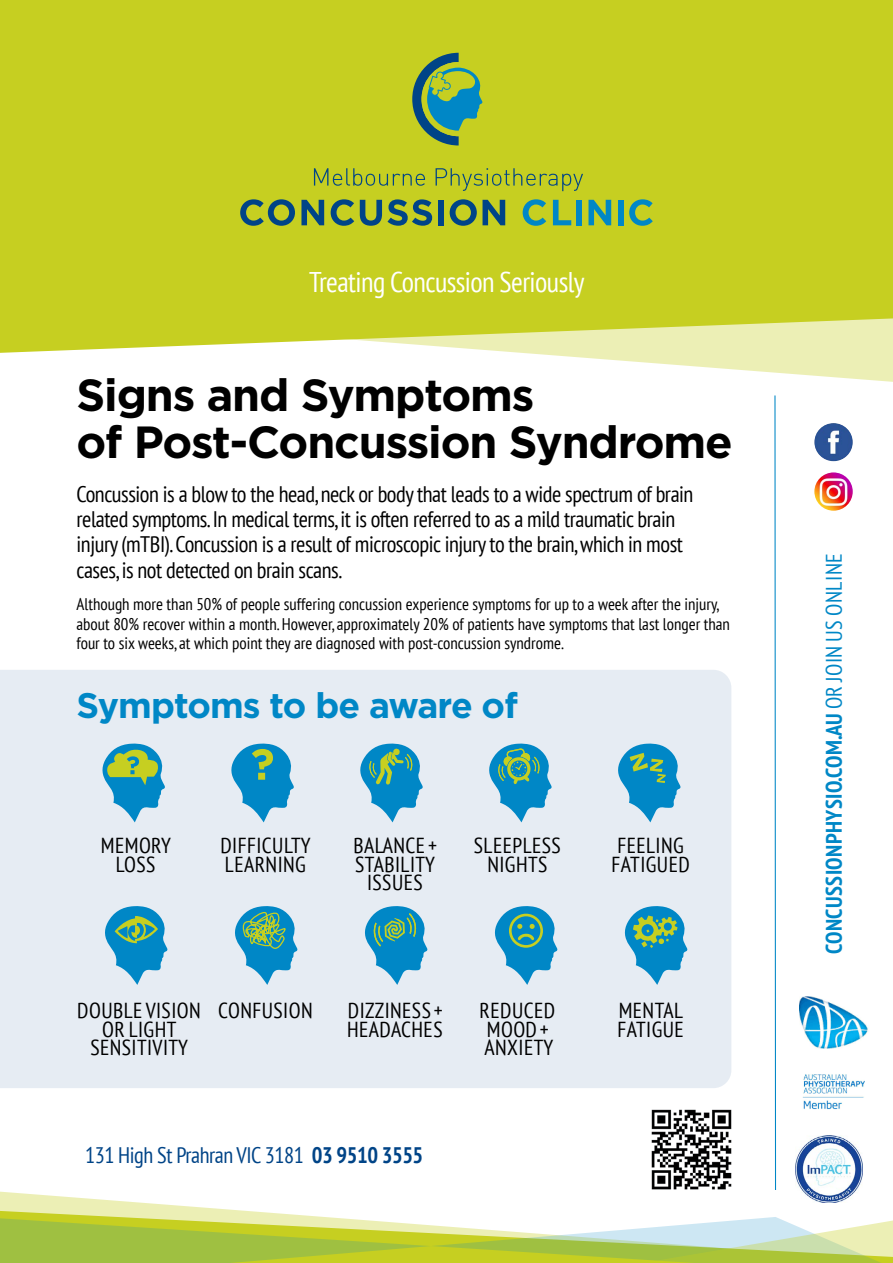
<style>
.page{position:relative;width:893px;height:1263px;background:#fff}
.page>*{position:absolute;margin:0;border:0;box-sizing:border-box;transform-origin:0 0}
.t1{font:700 45px/46.5px "Gotham";letter-spacing:-.025em;color:#000}
.t2{font:700 35.55px "Gotham";letter-spacing:-.025em;color:#0087c6}
.t3{font:condensed 28.5px "PT Sans";letter-spacing:-.02em;color:#fff}
.t4{font:condensed 22.5px/25.2px "PT Sans";letter-spacing:-.02em;color:#000}
.t5{font:700 condensed 22.5px "PT Sans";letter-spacing:.02em;color:#0087c6}
.t6{font:condensed 22.5px "PT Sans";letter-spacing:-.02em;color:#004487}
.t7{font:condensed 21.6px/18.6px "PT Sans";letter-spacing:.02em;color:#000}
.t8{font:condensed 16.8px/19.6px "PT Sans";color:#000}
.s1{font-weight:700}
.s2{font-weight:400}
</style>
<div class="page">
<div style="left:0;top:0;width:893px;height:289px;background:#c6cf21"></div>
<svg style="left:0;top:289px;width:893px;height:93px"></svg>
<div style="left:0;top:670px;width:731px;height:418px;background:#e6ecf3"></div>
<img style="left:814px;top:423px;width:39px;height:38px;border-radius:19px">
<img style="left:814px;top:472px;width:39px;height:39px;border-radius:19px">
<svg style="left:230px;top:743px;width:64px;height:79px;background:#5aadcc"></svg>
<svg style="left:616px;top:743px;width:65px;height:79px;background:#5dafcc"></svg>
<svg style="left:488px;top:743px;width:64px;height:79px;background:#62b0c6"></svg>
<svg style="left:359px;top:743px;width:64px;height:79px;background:#60b0c7"></svg>
<svg style="left:233px;top:905px;width:65px;height:80px;background:#6bb4c2"></svg>
<svg style="left:363px;top:905px;width:65px;height:80px;background:#60b0cb"></svg>
<svg style="left:493px;top:905px;width:65px;height:80px;background:#61b0cb"></svg>
<svg style="left:103px;top:905px;width:65px;height:80px;background:#64b1c8"></svg>
<svg style="left:101px;top:743px;width:64px;height:79px;background:#76b8b4"></svg>
<svg style="left:623px;top:905px;width:65px;height:80px;background:#6bb4c2"></svg>
<svg style="left:774px;top:395px;width:3px;height:795px"></svg>
<img style="left:802px;top:1074px;width:62px;height:36px">
<img style="left:795px;top:1135px;width:67px;height:55px">
<img style="left:799px;top:996px;width:69px;height:53px">
<svg style="left:0;top:1190px;width:857px;height:27px"></svg>
<svg style="left:0;top:1217px;width:893px;height:46px;background:#c2d574"></svg>
<svg style="left:240px;top:199px;width:55px;height:27px"></svg>
<svg style="left:301px;top:200px;width:23px;height:25px"></svg>
<svg style="left:331px;top:199px;width:23px;height:27px"></svg>
<svg style="left:360px;top:199px;width:72px;height:27px;background:#698d50"></svg>
<div style="left:438px;top:200px;width:6px;height:25px;background:#004487"></div>
<svg style="left:450px;top:199px;width:27px;height:27px"></svg>
<svg style="left:483px;top:200px;width:22px;height:25px"></svg>
<svg style="left:523px;top:199px;width:23px;height:27px"></svg>
<svg style="left:553px;top:200px;width:18px;height:25px"></svg>
<div style="left:576px;top:200px;width:5px;height:25px;background:#0087c6"></div>
<svg style="left:588px;top:200px;width:23px;height:25px"></svg>
<div style="left:618px;top:200px;width:6px;height:25px;background:#0087c6"></div>
<svg style="left:629px;top:199px;width:24px;height:27px"></svg>
<svg style="left:314px;top:168px;width:111px;height:18px;background:#a2b533"></svg>
<svg style="left:436px;top:168px;width:147px;height:23px;background:#aabb2f"></svg>
<svg style="left:412px;top:53px;width:71px;height:92px;background:#6ca160"></svg>
<img style="left:651px;top:1109px;width:80px;height:81px">
<h3 class="t3" style="left:309px;top:264px;width:277px">Treating Concussion Seriously</h3>
<h1 class="t1" style="left:77px;top:371px;width:658px">Signs and Symptoms<br>of Post-Concussion Syndrome</h1>
<p class="t4" style="left:77px;top:481px;width:618px">Concussion is a blow to the head, neck or body that leads to a wide spectrum of brain related symptoms. In medical terms, it is often referred to as a mild traumatic brain injury (mTBI). Concussion is a result of microscopic injury to the brain, which in most cases, is not detected on brain scans.</p>
<p class="t8" style="left:77px;top:594px;width:655px">Although more than 50% of people suffering concussion experience symptoms for up to a week after the injury, about 80% recover within a month. However, approximately 20% of patients have symptoms that last longer than four to six weeks, at which point they are diagnosed with post-concussion syndrome.</p>
<h2 class="t2" style="left:77px;top:682px;width:443px">Symptoms to be aware of</h2>
<p class="t7" style="left:101px;top:836px;width:72px;text-align:center">MEMORY<br>LOSS</p>
<p class="t7" style="left:220px;top:836px;width:92px">DIFFICULTY<br>LEARNING</p>
<p class="t7" style="left:354px;top:836px;width:85px;text-align:center">BALANCE +<br>STABILITY<br>ISSUES</p>
<p class="t7" style="left:474px;top:836px;width:88px;text-align:center">SLEEPLESS<br>NIGHTS</p>
<p class="t7" style="left:611px;top:836px;width:80px">FEELING<br>FATIGUED</p>
<p class="t7" style="left:77px;top:1001px;width:125px;text-align:center">DOUBLE VISION<br>OR LIGHT<br>SENSITIVITY</p>
<p class="t7" style="left:218px;top:1001px;width:96px">CONFUSION</p>
<p class="t7" style="left:347px;top:1001px;width:97px">DIZZINESS +<br>HEADACHES</p>
<p class="t7" style="left:480px;top:1001px;width:77px">REDUCED<br>MOOD +<br>ANXIETY</p>
<p class="t7" style="left:617px;top:1001px;width:68px">MENTAL<br>FATIGUE</p>
<h3 class="t6" style="left:85px;top:1141px;width:340px">131 High St Prahran VIC 3181 <span class="s1">03 9510 3555</span></h3>
<h3 class="t5" style="left:819px;top:954px;width:402px;rotate:-90deg">CONCUSSIONPHYSIO.COM.AU <span class="s2">OR JOIN US ONLINE</span></h3>
</div>
